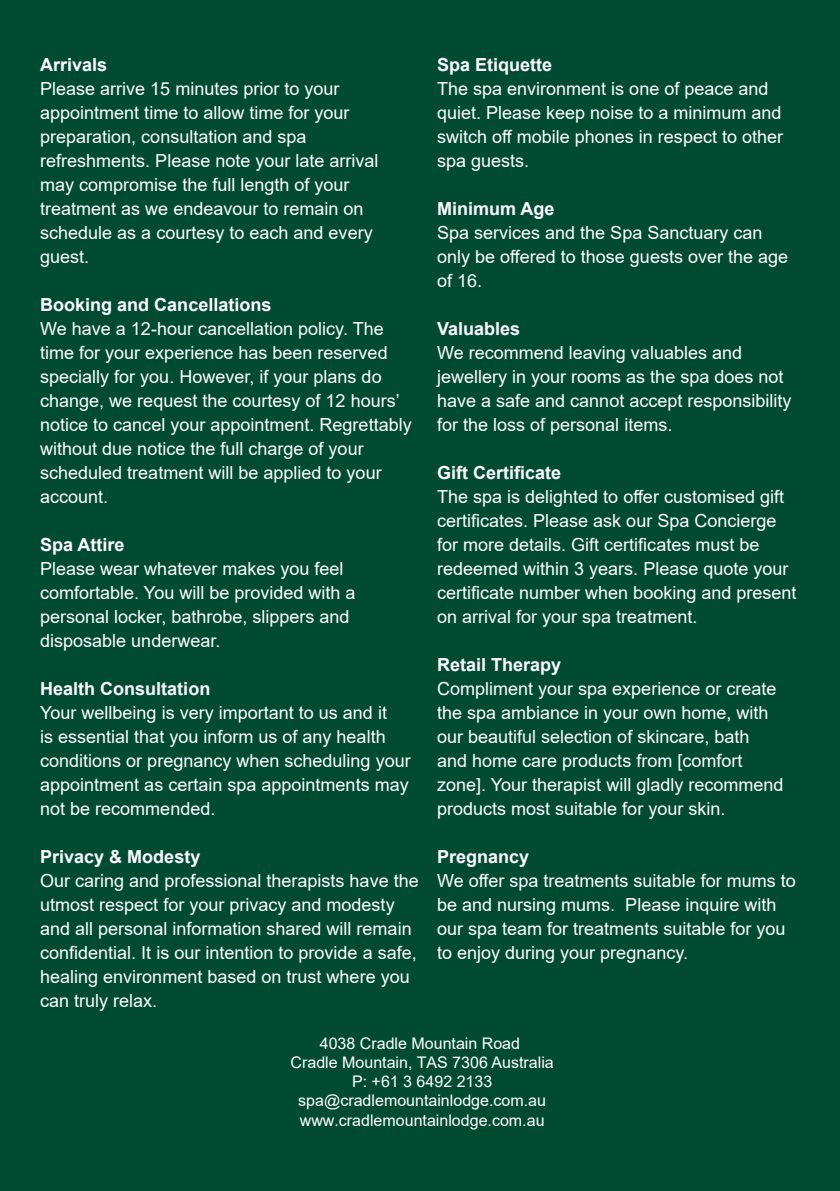
<style>
.page{position:relative;width:840px;height:1191px;background:#fff}
.page>*{position:absolute;margin:0;border:0;box-sizing:border-box;transform-origin:0 0}
.t1{font:18px/24px "Arial";color:#fff}
.t2{font:700 18px "Arial";color:#fff}
.t3{font:16px/19.2px "Arial";color:#fff;text-align:center}
</style>
<div class="page">
<div style="left:0;top:0;width:839px;height:1191px;background:#004b32"></div>
<p class="t2" style="left:40px;top:52px;width:69px">Arrivals</p>
<p class="t1" style="left:40px;top:76px;width:340px">Please arrive 15 minutes prior to your appointment time to allow time for your preparation, consultation and spa refreshments. Please note your late arrival may compromise the full length of your treatment as we endeavour to remain on schedule as a courtesy to each and every guest.</p>
<p class="t2" style="left:40px;top:292px;width:233px">Booking and Cancellations</p>
<p class="t1" style="left:40px;top:316px;width:373px">We have a 12-hour cancellation policy. The time for your experience has been reserved specially for you. However, if your plans do change, we request the courtesy of 12 hours’ notice to cancel your appointment. Regrettably without due notice the full charge of your scheduled treatment will be applied to your account.</p>
<p class="t2" style="left:40px;top:532px;width:86px">Spa Attire</p>
<p class="t1" style="left:40px;top:556px;width:317px">Please wear whatever makes you feel comfortable. You will be provided with a personal locker, bathrobe, slippers and disposable underwear.</p>
<p class="t2" style="left:40px;top:676px;width:172px">Health Consultation</p>
<p class="t1" style="left:40px;top:700px;width:372px">Your wellbeing is very important to us and it<br>is essential that you inform us of any health conditions or pregnancy when scheduling your appointment as certain spa appointments may not be recommended.</p>
<p class="t2" style="left:40px;top:844px;width:162px">Privacy &amp; Modesty</p>
<p class="t1" style="left:40px;top:868px;width:380px">Our caring and professional therapists have the utmost respect for your privacy and modesty and all personal information shared will remain confidential. It is our intention to provide a safe, healing environment based on trust where you can truly relax.</p>
<p class="t2" style="left:437px;top:52px;width:117px">Spa Etiquette</p>
<p class="t1" style="left:437px;top:76px;width:347px">The spa environment is one of peace and quiet. Please keep noise to a minimum and switch off mobile phones in respect to other spa guests.</p>
<p class="t2" style="left:437px;top:196px;width:119px">Minimum Age</p>
<p class="t1" style="left:437px;top:220px;width:352px">Spa services and the Spa Sanctuary can only be offered to those guests over the age of 16.</p>
<p class="t2" style="left:437px;top:316px;width:85px">Valuables</p>
<p class="t1" style="left:437px;top:340px;width:356px">We recommend leaving valuables and jewellery in your rooms as the spa does not have a safe and cannot accept responsibility for the loss of personal items.</p>
<p class="t2" style="left:437px;top:460px;width:126px">Gift Certificate</p>
<p class="t1" style="left:437px;top:484px;width:361px">The spa is delighted to offer customised gift certificates. Please ask our Spa Concierge for more details. Gift certificates must be redeemed within 3 years. Please quote your certificate number when booking and present on arrival for your spa treatment.</p>
<p class="t2" style="left:437px;top:652px;width:126px">Retail Therapy</p>
<p class="t1" style="left:437px;top:676px;width:348px">Compliment your spa experience or create the spa ambiance in your own home, with our beautiful selection of skincare, bath and home care products from [comfort zone]. Your therapist will gladly recommend products most suitable for your skin.</p>
<p class="t2" style="left:437px;top:844px;width:94px">Pregnancy</p>
<p class="t1" style="left:437px;top:868px;width:360px">We offer spa treatments suitable for mums to be and nursing mums. Please inquire with our spa team for treatments suitable for you to enjoy during your pregnancy.</p>
<p class="t3" style="left:290px;top:1033px;width:264px">4038 Cradle Mountain Road<br>Cradle Mountain, TAS 7306 Australia<br>P: +61 3 6492 2133 spa@cradlemountainlodge.com.au www.cradlemountainlodge.com.au</p>
</div>
